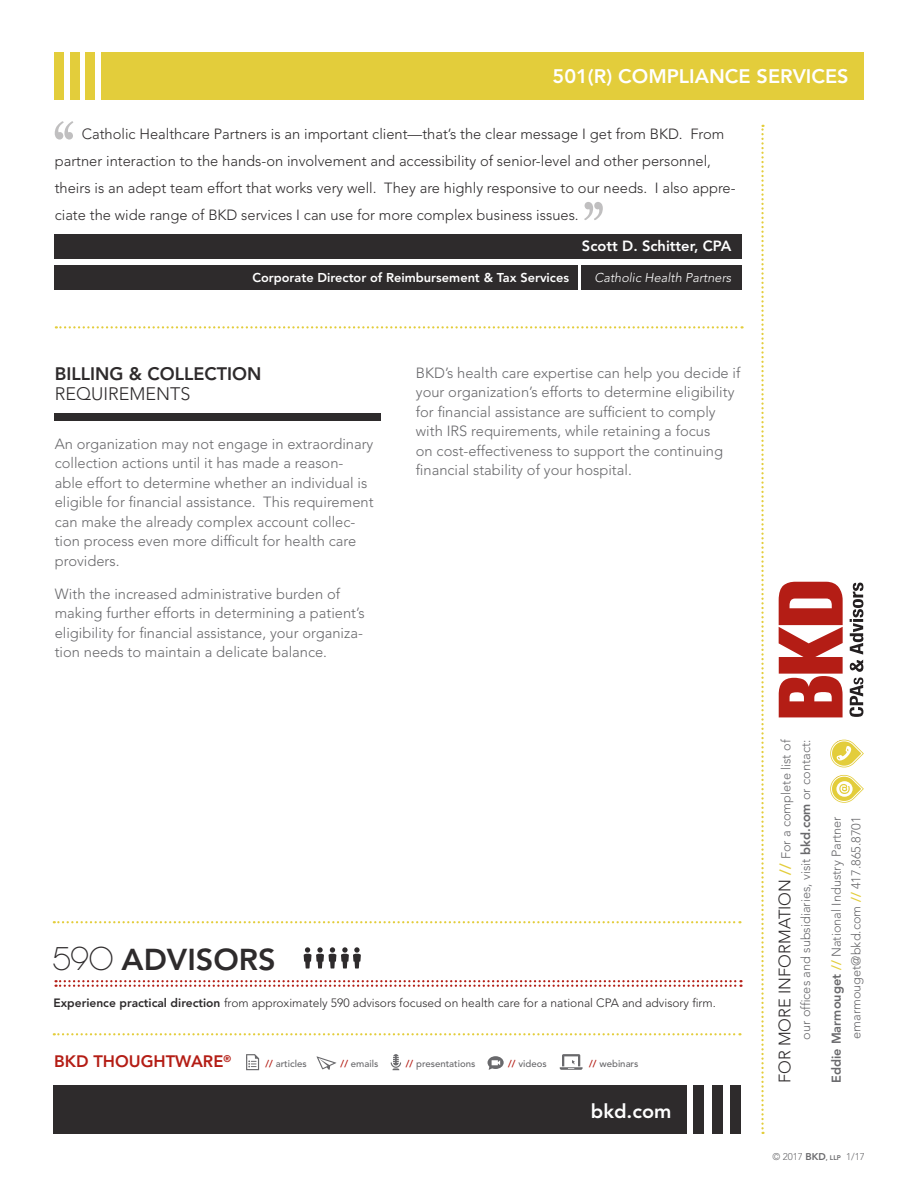
<style>
.page{position:relative;width:918px;height:1188px;background:#fff}
.page>*{position:absolute;margin:0;border:0;box-sizing:border-box;transform-origin:0 0}
.t1{font:800 30px "Avenir LT Std";color:#2e2b2c}
.t2{font:800 19.5px "Avenir LT Std";color:#fff}
.t3{font:800 18px "Avenir LT Std";color:#2e2b2c}
.t4{font:300 18px "Avenir LT Std";color:#2e2b2c}
.t5{font:300 16.5px "Avenir LT Std";color:#2e2b2c}
.t6{font:800 16.5px "Avenir LT Std";color:#b41d15}
.t7{font:300 14.7px/19.5px "Avenir LT Std";color:#69696c}
.t8{font:300 14.7px/27px "Avenir LT Std";color:#2e2b2c}
.t9{font:800 14.7px "Avenir LT Std";color:#fff}
.t10{font:300 12.75px/19.5px "Avenir LT Std";color:#69696c;text-align:right}
.t11{font:800 12.75px "Avenir LT Std";color:#fff}
.t12{font:italic 300 12.75px "Avenir LT Std";color:#fff}
.t13{font:300 12px "Avenir LT Std";color:#2e2b2c}
.t14{font:300 9.75px "Avenir LT Std";color:#69696c}
.t15{font:500 9.6px "Avenir LT Std";color:#69696c}
.s1{font-family:"Chalet Paris Nineteen Seventy";font-weight:400;font-size:33px}
.s2{font-weight:800}
.s3{font-weight:800;color:#b41d15}
.s4{font-weight:800;font-size:14.7px;color:#e3cd3b}
.s5{font-size:12.75px;color:#69696c}
.s6{font-weight:800;color:#e3cd3b}
.s7{font-weight:800;font-size:6.75px}
</style>
<div class="page">
<div style="left:55px;top:413px;width:326px;height:8px;background:#2e2b2c"></div>
<div style="left:86px;top:52px;width:9px;height:48px;background:#e3cd3b"></div>
<div style="left:70px;top:52px;width:9px;height:48px;background:#e3cd3b"></div>
<div style="left:54px;top:52px;width:9px;height:48px;background:#e3cd3b"></div>
<div style="left:102px;top:52px;width:762px;height:48px;background:#e3cd3b"></div>
<div style="left:54px;top:265px;width:524px;height:24px;background:#2e2b2c"></div>
<div style="left:582px;top:265px;width:160px;height:24px;background:#2e2b2c"></div>
<div style="left:55px;top:234px;width:687px;height:25px;background:#2e2b2c"></div>
<svg style="left:55px;top:121px;width:18px;height:19px"></svg>
<svg style="left:584px;top:202px;width:19px;height:18px"></svg>
<svg style="left:56px;top:326px;width:687px;height:3px"></svg>
<svg style="left:761px;top:125px;width:3px;height:1009px"></svg>
<svg style="left:54px;top:1033px;width:686px;height:2px"></svg>
<div style="left:53px;top:1086px;width:633px;height:48px;background:#2e2b2c"></div>
<div style="left:730px;top:1086px;width:11px;height:48px;background:#2e2b2c"></div>
<div style="left:712px;top:1086px;width:10px;height:48px;background:#2e2b2c"></div>
<div style="left:694px;top:1086px;width:10px;height:48px;background:#2e2b2c"></div>
<svg style="left:54px;top:921px;width:686px;height:2px"></svg>
<svg style="left:830px;top:739px;width:34px;height:64px"></svg>
<svg style="left:779px;top:582px;width:64px;height:135px"></svg>
<svg style="left:850px;top:678px;width:13px;height:39px"></svg>
<svg style="left:850px;top:583px;width:13px;height:89px"></svg>
<svg style="left:56px;top:980px;width:686px;height:7px"></svg>
<svg style="left:304px;top:947px;width:57px;height:22px"></svg>
<svg style="left:560px;top:1054px;width:23px;height:16px"></svg>
<svg style="left:316px;top:1056px;width:20px;height:14px"></svg>
<svg style="left:246px;top:1054px;width:13px;height:16px"></svg>
<svg style="left:488px;top:1056px;width:16px;height:14px"></svg>
<svg style="left:391px;top:1054px;width:10px;height:16px"></svg>
<h2 class="t2" style="left:553px;top:65px;width:298px">501(R) COMPLIANCE SERVICES</h2>
<p class="t8" style="left:55px;top:121px;width:682px;text-indent:27px">Catholic Healthcare Partners is an important client—that’s the clear message I get from BKD. From partner interaction to the hands-on involvement and accessibility of senior-level and other personnel, theirs is an adept team effort that works very well. They are highly responsive to our needs. I also appre&shy;ciate the wide range of BKD services I can use for more complex business issues.</p>
<p class="t9" style="left:582px;top:238px;width:151px">Scott D. Schitter, CPA</p>
<p class="t11" style="left:252px;top:270px;width:318px">Corporate Director of Reimbursement &amp; Tax Services</p>
<p class="t12" style="left:594px;top:270px;width:138px">Catholic Health Partners</p>
<p class="t3" style="left:55px;top:363px;width:208px">BILLING &amp; COLLECTION</p>
<p class="t4" style="left:55px;top:383px;width:137px">REQUIREMENTS</p>
<p class="t7" style="left:55px;top:434px;width:320px">An organization may not engage in extraordinary collection actions until it has made a reason&shy;able effort to determine whether an individual is eligible for financial assistance. This requirement can make the already complex account collec&shy;tion process even more difficult for health care providers.</p>
<p class="t7" style="left:55px;top:584px;width:311px">With the increased administrative burden of making further efforts in determining a patient’s eligibility for financial assistance, your organiza&shy;tion needs to maintain a delicate balance.</p>
<p class="t7" style="left:416px;top:363px;width:326px">BKD’s health care expertise can help you decide if your organization’s efforts to determine eligibility for financial assistance are sufficient to comply with IRS requirements, while retaining a focus<br>on cost-effectiveness to support the continuing financial stability of your hospital.</p>
<h1 class="t1" style="left:53px;top:941px;width:225px"><span class="s1">590</span> ADVISORS</h1>
<p class="t13" style="left:54px;top:996px;width:664px"><span class="s2">Experience practical direction</span> from approximately 590 advisors focused on health care for a national CPA and advisory firm.</p>
<p class="t6" style="left:54px;top:1052px;width:179px">BKD THOUGHTWARE<sup>®</sup></p>
<p class="t15" style="left:265px;top:1058px;width:43px"><span class="s3">//</span> articles</p>
<p class="t15" style="left:341px;top:1058px;width:39px"><span class="s3">//</span> emails</p>
<p class="t15" style="left:406px;top:1058px;width:71px"><span class="s3">//</span> presentations</p>
<p class="t15" style="left:508px;top:1058px;width:40px"><span class="s3">//</span> videos</p>
<p class="t15" style="left:589px;top:1058px;width:51px"><span class="s3">//</span> webinars</p>
<h2 class="t2" style="left:591px;top:1099px;width:82px">bkd.com</h2>
<p class="t5" style="left:775px;top:1083px;width:345px;rotate:-90deg">FOR MORE INFORMATION <span class="s4">//</span> <span class="s5">For a complete list of</span></p>
<p class="t10" style="left:796px;top:1040px;width:301px;rotate:-90deg">our offices and subsidiaries, visit <span class="s2">bkd.com</span> or contact:</p>
<p class="t10" style="left:827px;top:1083px;width:268px;rotate:-90deg"><span class="s2">Eddie Marmouget</span> <span class="s6">//</span> National Industry Partner emarmouget@bkd.com <span class="s6">//</span> 417.865.8701</p>
<p class="t14" style="left:772px;top:1151px;width:94px">© 2017 <span class="s2">BKD</span><span class="s7">, LLP</span> 1/17</p>
</div>
